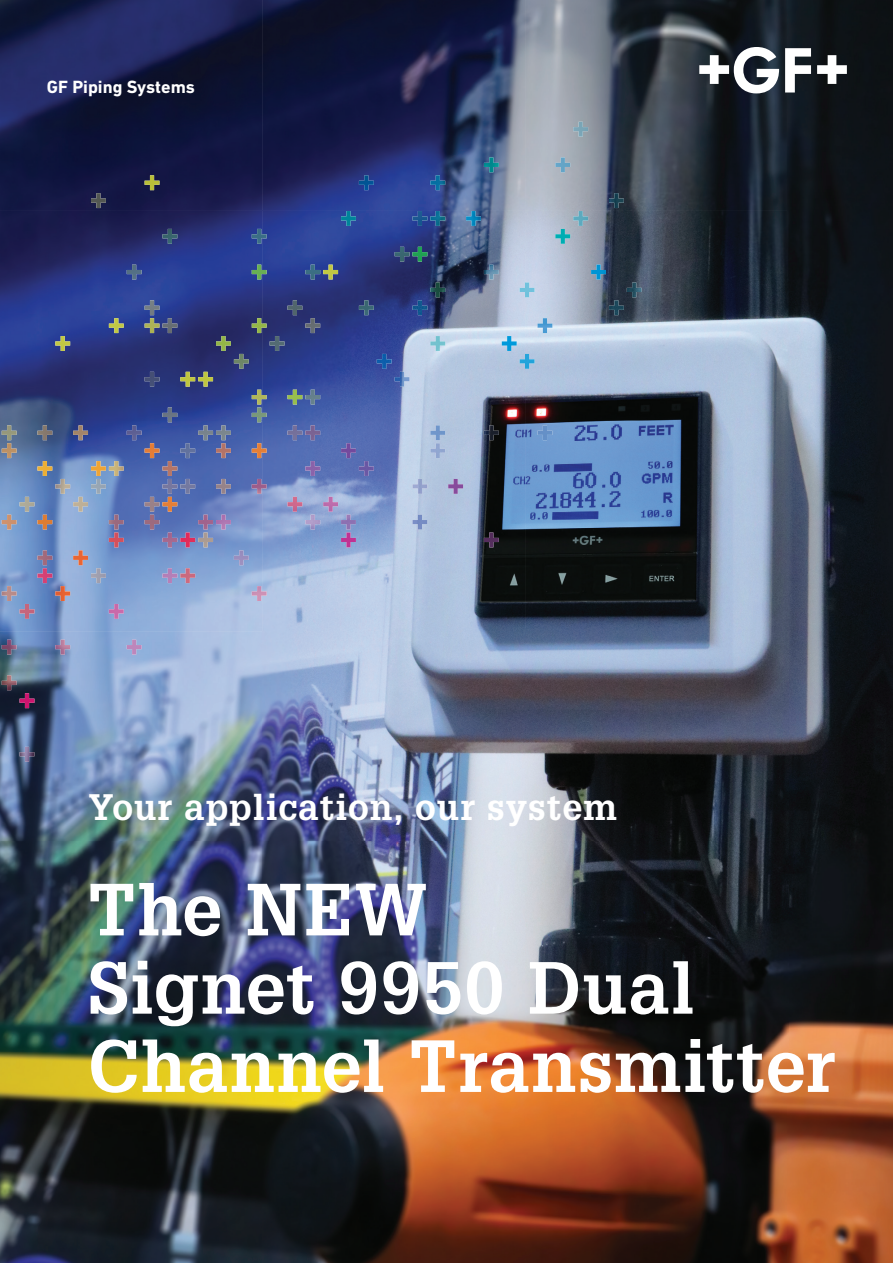
<style>
.page{position:relative;width:893px;height:1263px;background:#fff}
.page>*{position:absolute;margin:0;border:0;box-sizing:border-box;transform-origin:0 0}
.t1{font:700 72px/78.3px "Glypha LT Pro";letter-spacing:.01em;color:#fff}
.t2{font:700 36px "Glypha LT Pro";letter-spacing:.025em;color:#fff}
.t3{font:700 18px "DIN Next W1 G";color:#fff}
</style>
<div class="page">
<img style="left:0;top:0;width:893px;height:1263px">
<svg style="left:699px;top:47px;width:80px;height:46px"></svg>
<svg style="left:785px;top:48px;width:26px;height:45px"></svg>
<svg style="left:817px;top:55px;width:30px;height:29px"></svg>
<img style="left:20px;top:747px;width:14px;height:15px">
<img style="left:20px;top:693px;width:14px;height:15px">
<img style="left:2px;top:675px;width:15px;height:15px">
<img style="left:127px;top:640px;width:15px;height:14px">
<img style="left:55px;top:640px;width:15px;height:14px">
<img style="left:2px;top:640px;width:15px;height:14px">
<img style="left:109px;top:604px;width:15px;height:15px">
<img style="left:20px;top:604px;width:14px;height:15px">
<img style="left:252px;top:586px;width:15px;height:15px">
<img style="left:55px;top:586px;width:15px;height:15px">
<img style="left:2px;top:586px;width:15px;height:15px">
<img style="left:180px;top:568px;width:15px;height:15px">
<img style="left:162px;top:568px;width:15px;height:15px">
<img style="left:91px;top:568px;width:15px;height:15px">
<img style="left:37px;top:568px;width:15px;height:15px">
<img style="left:234px;top:550px;width:15px;height:15px">
<img style="left:73px;top:550px;width:15px;height:15px">
<img style="left:37px;top:550px;width:15px;height:15px">
<img style="left:484px;top:532px;width:15px;height:15px">
<img style="left:341px;top:532px;width:15px;height:15px">
<img style="left:198px;top:532px;width:15px;height:15px">
<img style="left:180px;top:532px;width:15px;height:15px">
<img style="left:162px;top:532px;width:15px;height:15px">
<img style="left:109px;top:532px;width:15px;height:15px">
<img style="left:412px;top:515px;width:15px;height:14px">
<img style="left:341px;top:515px;width:15px;height:14px">
<img style="left:305px;top:515px;width:15px;height:14px">
<img style="left:216px;top:515px;width:15px;height:14px">
<img style="left:198px;top:515px;width:15px;height:14px">
<img style="left:145px;top:515px;width:14px;height:14px">
<img style="left:109px;top:515px;width:15px;height:14px">
<img style="left:37px;top:515px;width:15px;height:14px">
<img style="left:2px;top:515px;width:15px;height:14px">
<img style="left:323px;top:497px;width:15px;height:15px">
<img style="left:287px;top:497px;width:15px;height:15px">
<img style="left:162px;top:497px;width:15px;height:15px">
<img style="left:145px;top:497px;width:14px;height:15px">
<img style="left:73px;top:497px;width:15px;height:15px">
<img style="left:20px;top:497px;width:14px;height:15px">
<img style="left:448px;top:479px;width:15px;height:15px">
<img style="left:412px;top:479px;width:15px;height:15px">
<img style="left:252px;top:479px;width:15px;height:15px">
<img style="left:216px;top:479px;width:15px;height:15px">
<img style="left:180px;top:479px;width:15px;height:15px">
<img style="left:162px;top:479px;width:15px;height:15px">
<img style="left:91px;top:479px;width:15px;height:15px">
<img style="left:55px;top:479px;width:15px;height:15px">
<img style="left:359px;top:461px;width:15px;height:15px">
<img style="left:305px;top:461px;width:15px;height:15px">
<img style="left:162px;top:461px;width:15px;height:15px">
<img style="left:109px;top:461px;width:15px;height:15px">
<img style="left:91px;top:461px;width:15px;height:15px">
<img style="left:37px;top:461px;width:15px;height:15px">
<img style="left:430px;top:443px;width:15px;height:15px">
<img style="left:341px;top:443px;width:15px;height:15px">
<img style="left:252px;top:443px;width:15px;height:15px">
<img style="left:216px;top:443px;width:15px;height:15px">
<img style="left:180px;top:443px;width:15px;height:15px">
<img style="left:145px;top:443px;width:14px;height:15px">
<img style="left:2px;top:443px;width:15px;height:15px">
<img style="left:537px;top:425px;width:15px;height:15px">
<img style="left:484px;top:425px;width:15px;height:15px">
<img style="left:430px;top:425px;width:15px;height:15px">
<img style="left:305px;top:425px;width:15px;height:15px">
<img style="left:287px;top:425px;width:15px;height:15px">
<img style="left:216px;top:425px;width:15px;height:15px">
<img style="left:198px;top:425px;width:15px;height:15px">
<img style="left:127px;top:425px;width:15px;height:15px">
<img style="left:73px;top:425px;width:15px;height:15px">
<img style="left:37px;top:425px;width:15px;height:15px">
<img style="left:2px;top:425px;width:15px;height:15px">
<img style="left:252px;top:407px;width:15px;height:15px">
<img style="left:162px;top:407px;width:15px;height:15px">
<img style="left:305px;top:390px;width:15px;height:14px">
<img style="left:287px;top:390px;width:15px;height:14px">
<img style="left:252px;top:390px;width:15px;height:14px">
<img style="left:395px;top:372px;width:14px;height:15px">
<img style="left:198px;top:372px;width:15px;height:15px">
<img style="left:180px;top:372px;width:15px;height:15px">
<img style="left:145px;top:372px;width:14px;height:15px">
<img style="left:520px;top:354px;width:14px;height:15px">
<img style="left:377px;top:354px;width:15px;height:15px">
<img style="left:234px;top:354px;width:15px;height:15px">
<img style="left:502px;top:336px;width:15px;height:15px">
<img style="left:430px;top:336px;width:15px;height:15px">
<img style="left:270px;top:336px;width:14px;height:15px">
<img style="left:216px;top:336px;width:15px;height:15px">
<img style="left:55px;top:336px;width:15px;height:15px">
<img style="left:537px;top:318px;width:15px;height:15px">
<img style="left:305px;top:318px;width:15px;height:15px">
<img style="left:252px;top:318px;width:15px;height:15px">
<img style="left:162px;top:318px;width:15px;height:15px">
<img style="left:145px;top:318px;width:14px;height:15px">
<img style="left:109px;top:318px;width:15px;height:15px">
<img style="left:609px;top:300px;width:15px;height:15px">
<img style="left:412px;top:300px;width:15px;height:15px">
<img style="left:359px;top:300px;width:15px;height:15px">
<img style="left:287px;top:300px;width:15px;height:15px">
<img style="left:145px;top:300px;width:14px;height:15px">
<img style="left:627px;top:282px;width:15px;height:15px">
<img style="left:520px;top:282px;width:14px;height:15px">
<img style="left:430px;top:282px;width:15px;height:15px">
<img style="left:591px;top:265px;width:15px;height:14px">
<img style="left:484px;top:265px;width:15px;height:14px">
<img style="left:323px;top:265px;width:15px;height:14px">
<img style="left:305px;top:265px;width:15px;height:14px">
<img style="left:252px;top:265px;width:15px;height:14px">
<img style="left:127px;top:265px;width:15px;height:14px">
<img style="left:412px;top:247px;width:15px;height:15px">
<img style="left:395px;top:247px;width:14px;height:15px">
<img style="left:555px;top:229px;width:15px;height:15px">
<img style="left:252px;top:229px;width:15px;height:15px">
<img style="left:162px;top:229px;width:15px;height:15px">
<img style="left:573px;top:211px;width:15px;height:15px">
<img style="left:466px;top:211px;width:15px;height:15px">
<img style="left:430px;top:211px;width:15px;height:15px">
<img style="left:412px;top:211px;width:15px;height:15px">
<img style="left:341px;top:211px;width:15px;height:15px">
<img style="left:609px;top:193px;width:15px;height:15px">
<img style="left:91px;top:193px;width:15px;height:15px">
<img style="left:430px;top:175px;width:15px;height:15px">
<img style="left:359px;top:175px;width:15px;height:15px">
<img style="left:145px;top:175px;width:14px;height:15px">
<img style="left:555px;top:157px;width:15px;height:15px">
<img style="left:484px;top:157px;width:15px;height:15px">
<img style="left:573px;top:122px;width:15px;height:15px">
<p class="t3" style="left:47px;top:76px;width:150px">GF Piping Systems</p>
<p class="t2" style="left:89px;top:785px;width:530px">Your application, our system</p>
<p class="t1" style="left:88px;top:869px;width:749px">The NEW<br>Signet 9950 Dual<br>Channel Transmitter</p>
</div>
